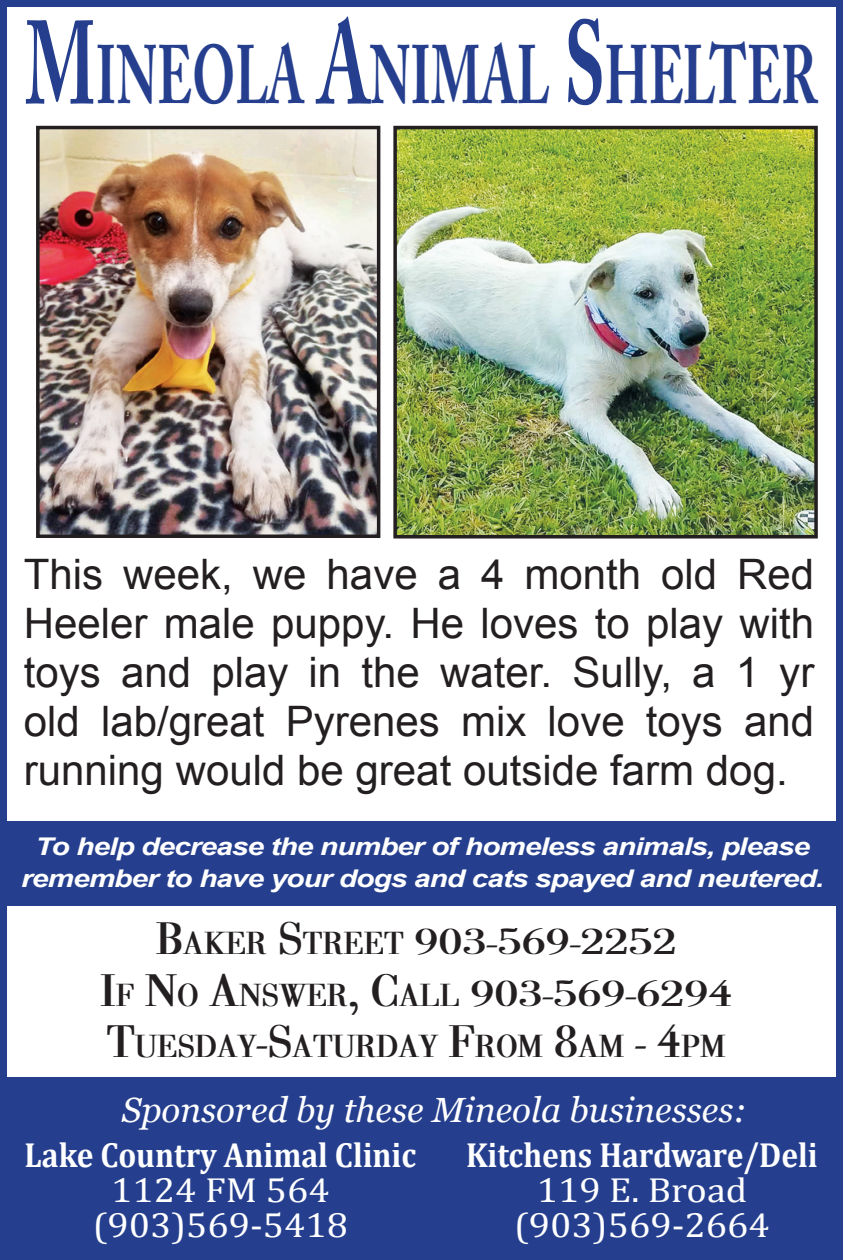
<style>
.page{position:relative;width:843px;height:1260px;background:#fff}
.page>*{position:absolute;margin:0;border:0;box-sizing:border-box;transform-origin:0 0}
.t1{font:700 82.25px "Adobe Caslon Pro";color:#253f8e;scale:.61 1}
.No_Hyphen{font:42px/49px "Arial";color:#231f20;text-align:justify}
.t2{font:700 38.15px "Bodoni";color:#231f20;scale:1.1 1}
.t3{font:35px "Cambria";color:#fff;scale:1.1 1}
.t4{font:700 35px "Cambria";color:#fff;scale:.9 1}
.t5{font:italic 35px "Georgia";color:#fff}
.t6{font:700 33.25px "Bodoni";color:#231f20;scale:.88 1}
.No_Hyphen-2{font:italic 700 24.5px/31.5px "Arial";letter-spacing:-.03em;color:#fff;text-align:center;scale:1.22 1}
.s1{font-size:117.25px}
.s2{font-size:47.6px}
.s3{font-size:33.25px}
</style>
<div class="page">
<img style="left:41px;top:131px;width:334px;height:402px">
<div style="left:36px;top:126px;width:344px;height:412px;border:4px solid #231f20"></div>
<img style="left:398px;top:131px;width:414px;height:403px">
<div style="left:393px;top:126px;width:424px;height:413px;border:4px solid #231f20"></div>
<div style="left:0;top:1077px;width:842px;height:183px;background:#253f8e"></div>
<div style="left:0;top:0;width:842px;height:1260px;border:7px solid #253f8e"></div>
<div style="left:0;top:822px;width:842px;height:84px;background:#253f8e"></div>
<p class="t1" style="left:25px;top:27px;width:1300px"><span class="s1">M</span>INEOLA <span class="s1">A</span>NIMAL <span class="s1">S</span>HELTER</p>
<p class="No_Hyphen" style="left:24px;top:550px;width:791px">This week, we have a 4 month old Red Heeler male puppy. He loves to play with toys and play in the water. Sully, a 1 yr old lab/great Pyrenes mix love toys and running would be great outside farm dog.</p>
<p class="No_Hyphen-2" style="left:21px;top:832px;width:659px">To help decrease the number of homeless animals, please remember to have your dogs and cats spayed and neutered.</p>
<p class="t2" style="left:156px;top:920px;width:475px"><span class="s2">B</span><span class="s3">AKER</span> <span class="s2">S</span><span class="s3">TREET</span> 903-569-2252</p>
<p class="t2" style="left:100px;top:971px;width:576px"><span class="s2">I</span><span class="s3">F</span> <span class="s2">N</span><span class="s3">O</span> <span class="s2">A</span><span class="s3">NSWER</span><span class="s2">, C</span><span class="s3">ALL</span> 903-569-6294</p>
<p class="t6" style="left:107px;top:1027px;width:704px"><span class="s2">T</span>UESDAY<span class="s2">-S</span>ATURDAY <span class="s2">F</span>ROM <span class="s2">8</span>AM <span class="s2">- 4</span>PM</p>
<p class="t5" style="left:122px;top:1088px;width:626px">Sponsored by these Mineola businesses:</p>
<p class="t4" style="left:25px;top:1130px;width:437px">Lake Country Animal Clinic</p>
<p class="t3" style="left:111px;top:1169px;width:200px">1124 FM 564</p>
<p class="t3" style="left:93px;top:1204px;width:234px">(903)569-5418</p>
<p class="t4" style="left:466px;top:1130px;width:392px">Kitchens Hardware/Deli</p>
<p class="t3" style="left:536px;top:1169px;width:193px">119 E. Broad</p>
<p class="t3" style="left:514px;top:1204px;width:234px">(903)569-2664</p>
</div>
